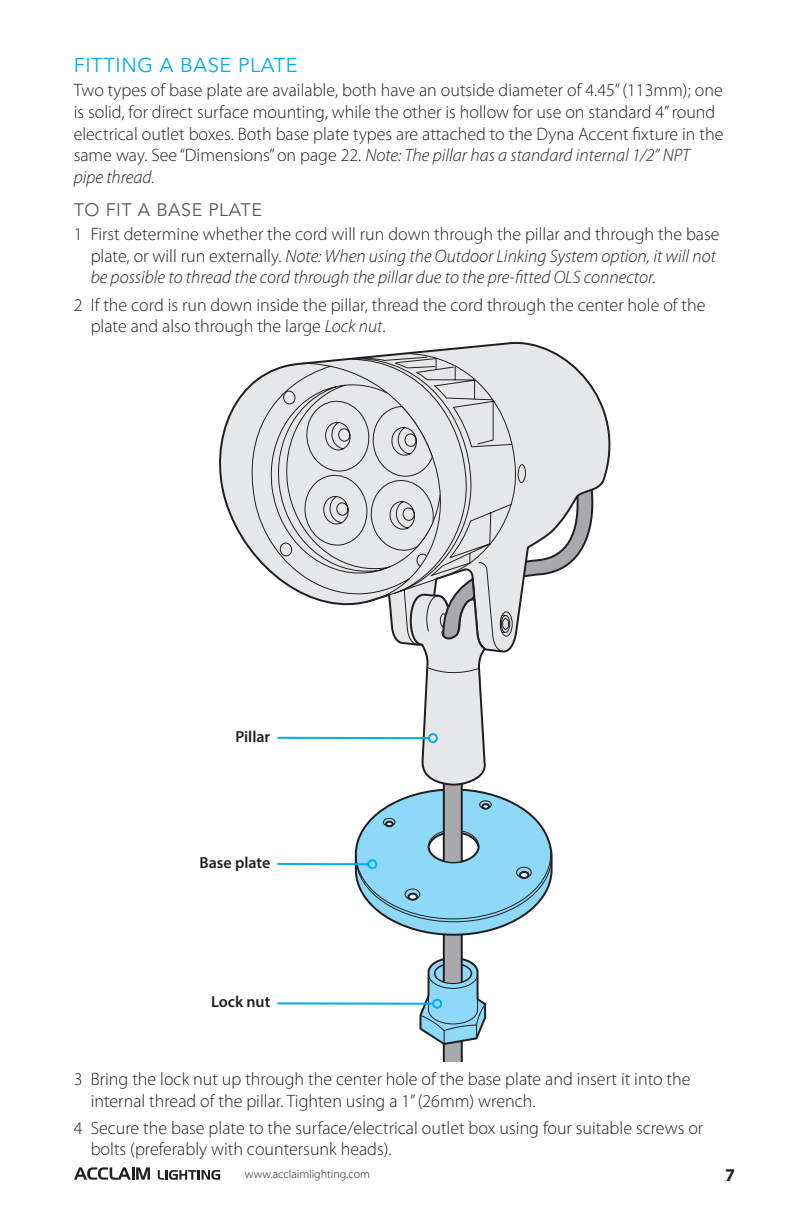
<style>
.page{position:relative;width:792px;height:1224px;background:#fff}
.page>*{position:absolute;margin:0;border:0;box-sizing:border-box;transform-origin:0 0}
.Head_2{font:20px "Avenir";letter-spacing:.03em;color:#00aeef}
.OL1_continue{font:300 18px/21.6px "Myriad Pro";color:#231f20}
.Body{font:300 18px/21.6px "Myriad Pro";color:#231f20}
.OL1_start{font:italic 300 18px/21.6px "Myriad Pro";color:#231f20}
.Head_4{font:18px "Avenir";letter-spacing:.03em;color:#58595b}
.t1{font:700 18px "Myriad Pro";color:#231f20}
.Diagram_body{font:600 16px "Myriad Pro";color:#231f20}
.t2{font:300 12px "Myriad Pro";color:#231f20}
.s1{font-style:italic}
.s2{font-style:normal}
</style>
<div class="page">
<svg style="left:74px;top:1167px;width:76px;height:13px"></svg>
<svg style="left:158px;top:1170px;width:62px;height:10px"></svg>
<svg style="left:219px;top:341px;width:392px;height:198px"></svg>
<svg style="left:242px;top:353px;width:276px;height:215px"></svg>
<svg style="left:280px;top:356px;width:246px;height:28px;background:#d0d1d2"></svg>
<svg style="left:265px;top:384px;width:331px;height:678px"></svg>
<hr style="left:277px;top:737px;width:152px;height:2px;background:#00aeef">
<div style="left:428px;top:733px;width:10px;height:10px;border:2px solid #00aeef;border-radius:50%"></div>
<hr style="left:277px;top:863px;width:91px;height:2px;background:#00aeef">
<div style="left:367px;top:859px;width:10px;height:10px;border:2px solid #00aeef;border-radius:50%"></div>
<hr style="left:277px;top:1002px;width:156px;height:3px;background:#00aeef">
<div style="left:432px;top:999px;width:10px;height:10px;border:2px solid #00aeef;border-radius:50%"></div>
<p class="Head_2" style="left:74px;top:54px;width:226px">FITTING A BASE PLATE</p>
<p class="Body" style="left:74px;top:80px;width:651px">Two types of base plate are available, both have an outside diameter of 4.45” (113mm); one is solid, for direct surface mounting, while the other is hollow for use on standard 4” round electrical outlet boxes. Both base plate types are attached to the Dyna Accent fixture in the same way. See “Dimensions” on page 22. <span class="s1">Note: The pillar has a standard internal 1/2” NPT pipe thread.</span></p>
<p class="Head_4" style="left:74px;top:199px;width:190px">TO FIT A BASE PLATE</p>
<p class="OL1_start" style="left:91px;top:224px;width:630px;text-indent:-17px"><span class="s2">1 First determine whether the cord will run down through the pillar and through the base plate, or will run externally.</span> Note: When using the Outdoor Linking System option, it will not be possible to thread the cord through the pillar due to the pre-fitted OLS connector.</p>
<p class="OL1_continue" style="left:91px;top:294px;width:616px;text-indent:-17px">2 If the cord is run down inside the pillar, thread the cord through the center hole of the plate and also through the large <span class="s1">Lock nut</span>.</p>
<p class="Diagram_body" style="left:235px;top:726px;width:36px">Pillar</p>
<p class="Diagram_body" style="left:199px;top:852px;width:72px">Base plate</p>
<p class="Diagram_body" style="left:211px;top:992px;width:61px">Lock nut</p>
<p class="OL1_continue" style="left:91px;top:1068px;width:601px;text-indent:-17px">3 Bring the lock nut up through the center hole of the base plate and insert it into the internal thread of the pillar. Tighten using a 1” (26mm) wrench.</p>
<p class="OL1_continue" style="left:91px;top:1117px;width:614px;text-indent:-17px">4 Secure the base plate to the surface/electrical outlet box using four suitable screws or bolts (preferably with countersunk heads).</p>
<p class="t2" style="left:245px;top:1167px;width:127px">www.acclaimlighting.com</p>
<p class="t1" style="left:725px;top:1163px;width:11px">7</p>
</div>
